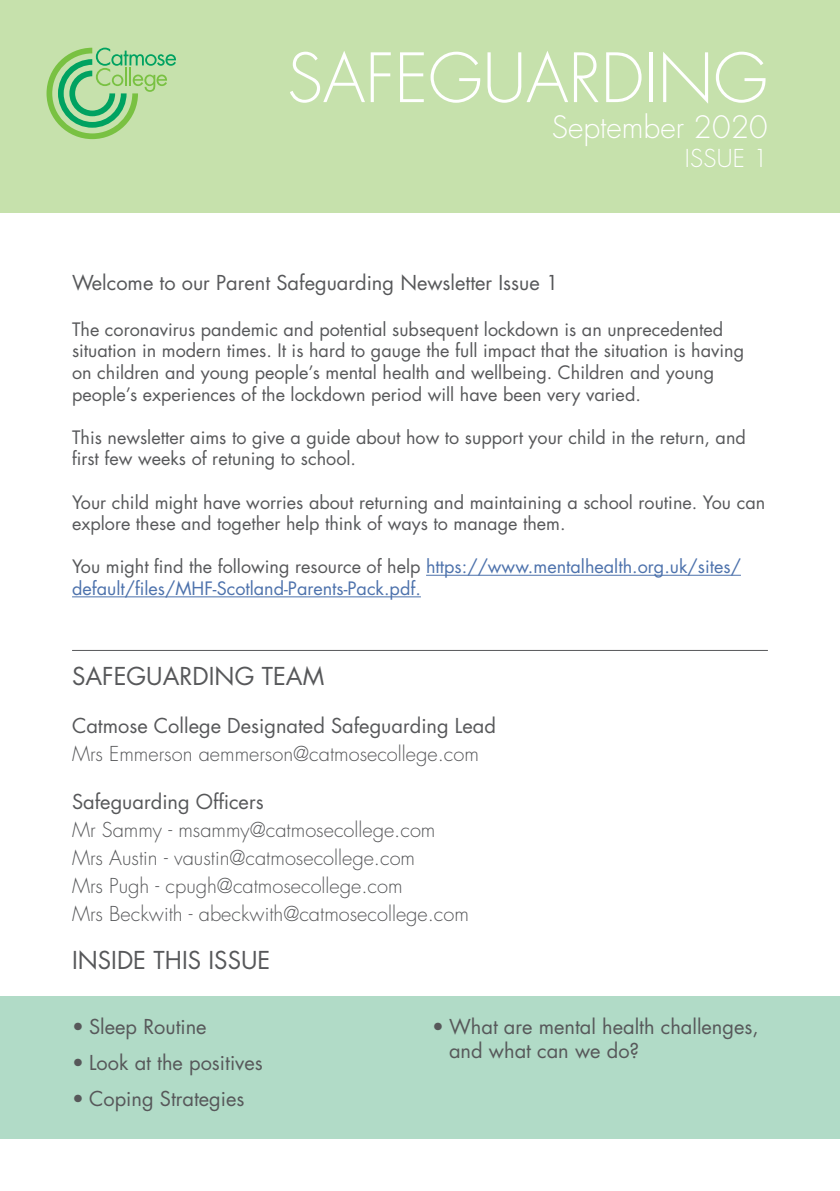
<style>
.page{position:relative;width:840px;height:1191px;background:#fff}
.page>*{position:absolute;margin:0;border:0;box-sizing:border-box;transform-origin:0 0}
.t1{font:300 66px "Futura Std";color:#fff}
.t2{font:300 30px "Futura Std";color:#fff}
.t3{font:24px "Futura Std";color:#57585a}
.t4{font:300 24px "Futura Std";letter-spacing:.01em;color:#fff}
.t5{font:20px/24px "Futura Std";color:#57585a}
.t6{font:300 20px "Futura Std";color:#57585a}
.t7{font:18px/21.6px "Futura Std";color:#57585a}
.t8{font:18px/21.6px "Futura Std";color:#4d72ac}
.s1{color:#57585a}
</style>
<div class="page">
<div style="left:0;top:996px;width:839px;height:142px;background:#b1dbc7"></div>
<hr style="left:426px;top:575px;width:314px;height:1px;background:#4d72ac">
<hr style="left:72px;top:596px;width:348px;height:1px;background:#4d72ac">
<div style="left:0;top:0;width:839px;height:212px;background:#c6e1ac"></div>
<hr style="left:72px;top:650px;width:695px;height:1px;background:#57585a">
<svg style="left:46px;top:48px;width:130px;height:91px"></svg>
<p class="t1" style="left:287px;top:38px;width:482px">SAFEGUARDING</p>
<p class="t2" style="left:551px;top:109px;width:217px">September 2020</p>
<p class="t4" style="left:684px;top:144px;width:84px">ISSUE 1</p>
<p class="t5" style="left:72px;top:271px;width:487px">Welcome to our Parent Safeguarding Newsletter Issue 1</p>
<p class="t7" style="left:72px;top:318px;width:673px">The coronavirus pandemic and potential subsequent lockdown is an unprecedented situation in modern times. It is hard to gauge the full impact that the situation is having on children and young people’s mental health and wellbeing. Children and young people’s experiences of the lockdown period will have been very varied.</p>
<p class="t7" style="left:72px;top:426px;width:675px">This newsletter aims to give a guide about how to support your child in the return, and first few weeks of retuning to school.</p>
<p class="t7" style="left:72px;top:491px;width:694px">Your child might have worries about returning and maintaining a school routine. You can explore these and together help think of ways to manage them.</p>
<p class="t8" style="left:72px;top:556px;width:670px"><span class="s1">You might find the following resource of help</span> https://www.mentalhealth.org.uk/sites/ default/files/MHF-Scotland-Parents-Pack.pdf.</p>
<p class="t3" style="left:72px;top:661px;width:253px">SAFEGUARDING TEAM</p>
<p class="t5" style="left:72px;top:714px;width:425px">Catmose College Designated Safeguarding Lead</p>
<p class="t6" style="left:72px;top:741px;width:408px">Mrs Emmerson aemmerson@catmosecollege.com</p>
<p class="t5" style="left:72px;top:790px;width:193px">Safeguarding Officers</p>
<p class="t6" style="left:72px;top:817px;width:365px">Mr Sammy - msammy@catmosecollege.com</p>
<p class="t6" style="left:72px;top:845px;width:344px">Mrs Austin - vaustin@catmosecollege.com</p>
<p class="t6" style="left:72px;top:873px;width:332px">Mrs Pugh - cpugh@catmosecollege.com</p>
<p class="t6" style="left:72px;top:901px;width:398px">Mrs Beckwith - abeckwith@catmosecollege.com</p>
<p class="t3" style="left:72px;top:945px;width:200px">INSIDE THIS ISSUE</p>
<p class="t5" style="left:72px;top:1015px;width:136px">• Sleep Routine</p>
<p class="t5" style="left:72px;top:1051px;width:192px">• Look at the positives</p>
<p class="t5" style="left:72px;top:1087px;width:174px">• Coping Strategies</p>
<p class="t5" style="left:449px;top:1015px;width:311px;text-indent:-17px">• What are mental health challenges, and what can we do?</p>
</div>
